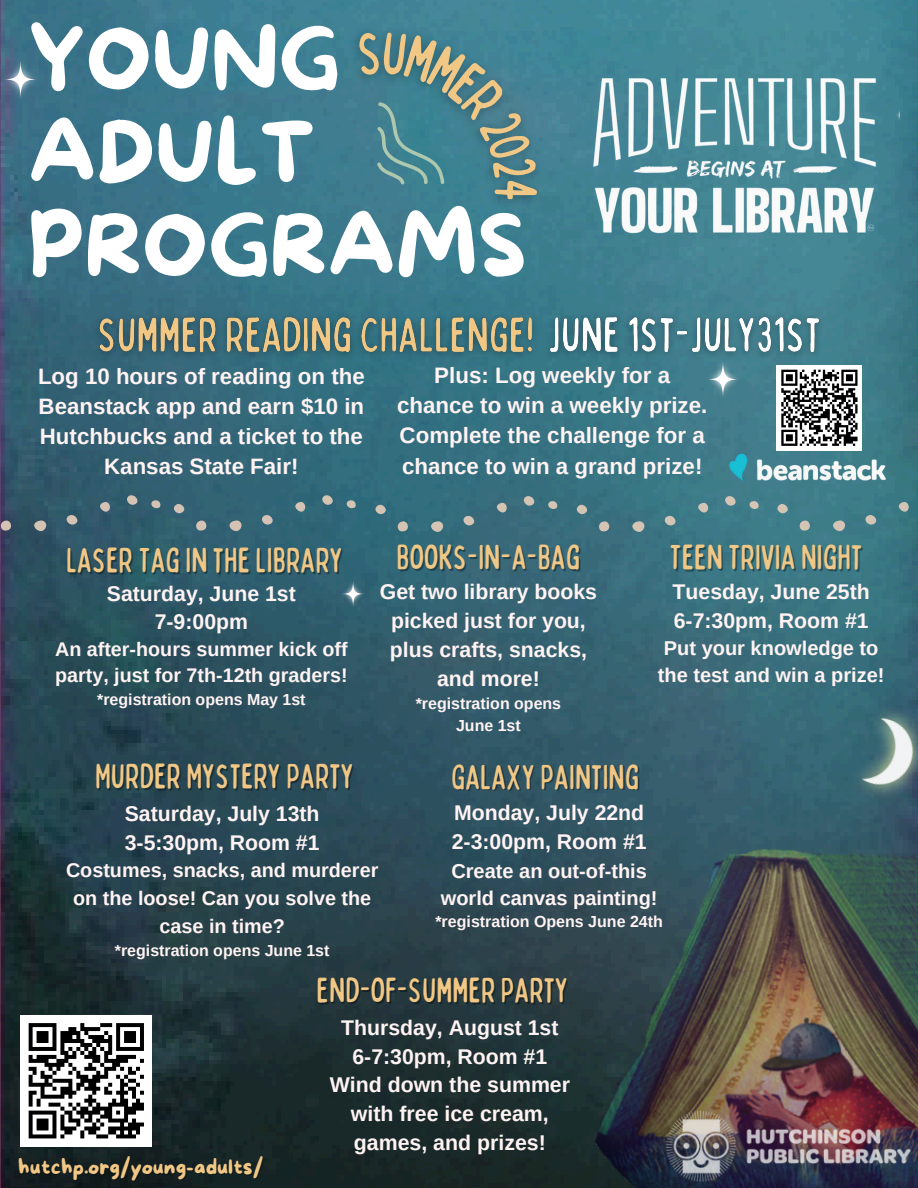
<style>
.page{position:relative;width:918px;height:1188px;background:#fff}
.page>*{position:absolute;margin:0;border:0;box-sizing:border-box;transform-origin:0 0}
.t1{font:84.75px/93.3px "More Sugar";color:#fff}
.t2{font:condensed 35.1px "Bobby Jones Soft";color:#f1c786}
.t3{font:700 22.35px/30.3px "Arimo";color:#fff3f3;text-align:center}
.t4{font:700 21.3px/28.8px "Arimo";color:#fff3f3;text-align:center}
.t5{font:21px "More Sugar";color:#f1c786}
.t6{font:700 19.95px/27px "Arimo";color:#fff3f3;text-align:center}
.t7{font:700 19.8px/27.6px "Arimo";color:#fff3f3;text-align:center}
.t8{font:700 19.65px/26.5px "Arimo";color:#fff3f3}
.t9{font:700 16.05px "Arimo";color:#fff3f3}
.t10{font:700 15.9px/21.9px "Arimo";color:#fff3f3;text-align:center}
</style>
<div class="page">
<img style="left:0;top:0;width:918px;height:1188px">
<img style="left:577px;top:816px;width:341px;height:372px">
<img style="left:663px;top:1105px;width:250px;height:83px">
<div style="left:306px;top:0;width:298px;height:254px;background:#3c7d91"></div>
<img style="left:566px;top:48px;width:333px;height:219px">
<div style="left:777px;top:365px;width:85px;height:86px;background:#fff"></div>
<svg style="left:781px;top:369px;width:77px;height:77px"></svg>
<img style="left:729px;top:451px;width:156px;height:39px">
<svg style="left:34px;top:521px;width:12px;height:10px"></svg>
<svg style="left:1px;top:521px;width:10px;height:10px"></svg>
<svg style="left:67px;top:515px;width:10px;height:10px"></svg>
<svg style="left:127px;top:495px;width:11px;height:10px"></svg>
<svg style="left:100px;top:502px;width:10px;height:10px"></svg>
<svg style="left:151px;top:500px;width:9px;height:8px"></svg>
<svg style="left:229px;top:521px;width:13px;height:10px"></svg>
<div style="left:196px;top:521px;width:10px;height:10px;background:#d4c3b4;border-radius:5px"></div>
<svg style="left:262px;top:515px;width:11px;height:10px"></svg>
<svg style="left:322px;top:495px;width:11px;height:10px"></svg>
<div style="left:174px;top:504px;width:10px;height:9px;background:#d4c3b4;border-radius:50%"></div>
<svg style="left:295px;top:502px;width:10px;height:10px"></svg>
<svg style="left:347px;top:500px;width:9px;height:8px"></svg>
<svg style="left:431px;top:521px;width:12px;height:11px"></svg>
<svg style="left:398px;top:521px;width:10px;height:10px"></svg>
<svg style="left:463px;top:516px;width:11px;height:9px"></svg>
<svg style="left:524px;top:496px;width:11px;height:10px"></svg>
<svg style="left:375px;top:505px;width:11px;height:9px"></svg>
<svg style="left:497px;top:503px;width:10px;height:10px"></svg>
<svg style="left:548px;top:501px;width:9px;height:8px"></svg>
<svg style="left:632px;top:521px;width:13px;height:11px"></svg>
<svg style="left:599px;top:521px;width:10px;height:10px"></svg>
<svg style="left:665px;top:516px;width:11px;height:9px"></svg>
<svg style="left:725px;top:496px;width:11px;height:10px"></svg>
<svg style="left:577px;top:505px;width:10px;height:9px"></svg>
<svg style="left:698px;top:503px;width:10px;height:10px"></svg>
<svg style="left:750px;top:501px;width:9px;height:8px"></svg>
<svg style="left:833px;top:521px;width:12px;height:10px"></svg>
<svg style="left:800px;top:521px;width:10px;height:10px"></svg>
<svg style="left:865px;top:515px;width:11px;height:10px"></svg>
<svg style="left:777px;top:504px;width:11px;height:9px"></svg>
<svg style="left:899px;top:502px;width:10px;height:10px"></svg>
<div style="left:21px;top:1015px;width:131px;height:131px;background:#fff"></div>
<svg style="left:28px;top:1023px;width:116px;height:116px"></svg>
<img style="left:839px;top:694px;width:79px;height:123px">
<img style="left:0;top:54px;width:44px;height:51px">
<svg style="left:4px;top:61px;width:33px;height:37px"></svg>
<img style="left:86px;top:305px;width:451px;height:61px">
<img style="left:537px;top:305px;width:295px;height:61px">
<img style="left:337px;top:577px;width:32px;height:34px">
<svg style="left:342px;top:581px;width:22px;height:26px"></svg>
<img style="left:701px;top:355px;width:44px;height:49px">
<svg style="left:708px;top:362px;width:30px;height:35px"></svg>
<svg style="left:350px;top:0;width:246px;height:200px;background:#417f90"></svg>
<p class="t1" style="left:28px;top:17px;width:500px">YOUNG<br>ADULT<br>PROGRAMS</p>
<p class="t3" style="left:38px;top:361px;width:328px">Log 10 hours of reading on the<br>Beanstack app and earn $10 in<br>Hutchbucks and a ticket to the<br>Kansas State Fair!</p>
<p class="t3" style="left:397px;top:360px;width:312px">Plus: Log weekly for a chance to win a weekly prize.<br>Complete the challenge for a chance to win a grand prize!</p>
<p class="t2" style="left:66px;top:538px;width:279px">LASER TAG IN THELIBRARY</p>
<p class="t2" style="left:397px;top:535px;width:185px">BOOKS-IN-A-BAG</p>
<p class="t4" style="left:380px;top:578px;width:219px">Get two library books picked just for you, plus crafts, snacks, and more!</p>
<p class="t10" style="left:416px;top:692px;width:147px">*registration opens<br>June 1st</p>
<p class="t4" style="left:107px;top:579px;width:190px">Saturday, June 1st</p>
<p class="t4" style="left:155px;top:608px;width:95px">7-9:00pm</p>
<h4 class="t8" style="left:55px;top:636px;width:294px">An after-hours summer kick off party, just for 7th-12th graders!</h4>
<h4 class="t10" style="left:97px;top:689px;width:210px">*registration opens May 1st</h4>
<p class="t2" style="left:95px;top:754px;width:261px">MURDER MYSTERYPARTY</p>
<p class="t2" style="left:451px;top:754px;width:190px">GALAXYPAINTING</p>
<p class="t2" style="left:669px;top:535px;width:194px">TEEN TRIVIA NIGHT</p>
<h4 class="t4" style="left:673px;top:577px;width:199px">Tuesday, June 25th</h4>
<h4 class="t4" style="left:674px;top:606px;width:196px">6-7:30pm, Room #1</h4>
<p class="t6" style="left:658px;top:634px;width:228px">Put your knowledge to the test and win a prize!</p>
<p class="t4" style="left:454px;top:798px;width:192px">Monday, July 22nd</p>
<p class="t4" style="left:452px;top:827px;width:196px">2-3:00pm, Room #1</p>
<p class="t6" style="left:441px;top:858px;width:218px">Create an out-of-this world canvas painting!</p>
<h2 class="t9" style="left:435px;top:912px;width:229px">*registration Opens June 24th</h2>
<p class="t4" style="left:125px;top:799px;width:196px">Saturday, July 13th</p>
<p class="t4" style="left:125px;top:828px;width:196px">3-5:30pm, Room #1</p>
<p class="t7" style="left:66px;top:857px;width:314px">Costumes, snacks, and murderer on the loose! Can you solve the case in time?</p>
<h5 class="t10" style="left:115px;top:939px;width:216px">*registration opens June 1st</h5>
<p class="t2" style="left:317px;top:968px;width:253px">END-OF-SUMMER PARTY</p>
<p class="t4" style="left:330px;top:1013px;width:242px">Thursday, August 1st<br>6-7:30pm, Room #1<br>Wind down the summer with free ice cream, games, and prizes!</p>
<p class="t5" style="left:18px;top:1155px;width:247px">hutchp.org/young-adults/</p>
</div>
